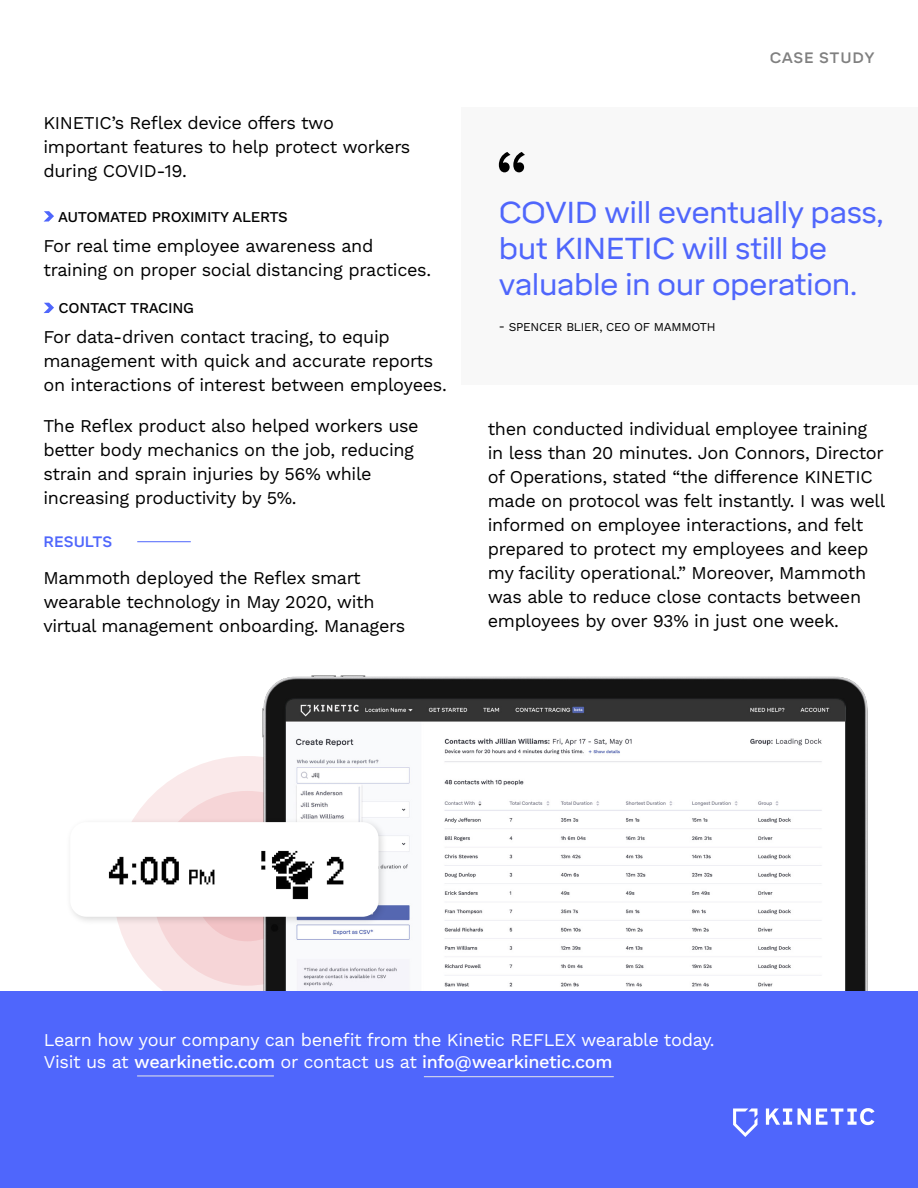
<style>
.page{position:relative;width:918px;height:1188px;background:#fff}
.page>*{position:absolute;margin:0;border:0;box-sizing:border-box;transform-origin:0 0}
.t1{font:30px/36px "Mikro";letter-spacing:-.02em;color:#4f66fc}
.t2{font:18px/24px "Work Sans";letter-spacing:-.02em;color:#000}
.t3{font:18px/22.5px "Work Sans";letter-spacing:-.02em;color:#fff}
.t4{font:500 15px "Work Sans";letter-spacing:-.02em;color:#000}
.t5{font:500 15px "Mikro";letter-spacing:.05em;color:#000}
.t6{font:500 15px "Mikro";color:#4f66fc}
.t7{font:12px "Work Sans";letter-spacing:-.02em;color:#000}
.s1{font-weight:500}
</style>
<div class="page">
<div style="left:113px;top:756px;width:268px;height:265px;background:#fae9ea;border-radius:50%"></div>
<div style="left:152px;top:791px;width:190px;height:195px;background:#f6d5d7;border-radius:50%"></div>
<div style="left:194px;top:835px;width:106px;height:106px;background:#f2c3c6;border-radius:50%"></div>
<img style="left:239px;top:675px;width:652px;height:317px">
<div style="left:65px;top:817px;width:323px;height:109px;background:#000;opacity:.15"></div>
<div style="left:70px;top:822px;width:309px;height:95px;background:#fff;border-radius:16px"></div>
<img style="left:108px;top:850px;width:236px;height:50px">
<div style="left:0;top:992px;width:918px;height:196px;background:#4f66fc"></div>
<hr style="left:424px;top:1076px;width:190px;height:1px;background:#e6e7e8">
<hr style="left:137px;top:1076px;width:137px;height:1px;background:#e6e7e8">
<svg style="left:733px;top:1108px;width:25px;height:29px"></svg>
<svg style="left:766px;top:1108px;width:26px;height:17px"></svg>
<svg style="left:798px;top:1108px;width:77px;height:17px"></svg>
<hr style="left:137px;top:541px;width:54px;height:1px;background:#4f66fc">
<div style="left:461px;top:107px;width:457px;height:278px;background:#f8f8f8"></div>
<svg style="left:499px;top:152px;width:26px;height:20px"></svg>
<svg style="left:44px;top:211px;width:10px;height:11px"></svg>
<svg style="left:44px;top:303px;width:10px;height:10px"></svg>
<p class="t5" style="left:769px;top:49px;width:107px">CASE STUDY</p>
<p class="t2" style="left:44px;top:111px;width:368px">KINETIC’s Reflex device offers two important features to help protect workers during COVID-19.</p>
<p class="t4" style="left:58px;top:208px;width:231px">AUTOMATED PROXIMITY ALERTS</p>
<p class="t2" style="left:44px;top:234px;width:389px">For real time employee awareness and training on proper social distancing practices.</p>
<p class="t4" style="left:59px;top:299px;width:137px">CONTACT TRACING</p>
<p class="t2" style="left:44px;top:326px;width:405px">For data-driven contact tracing, to equip management with quick and accurate reports on interactions of interest between employees.</p>
<p class="t2" style="left:44px;top:414px;width:377px">The Reflex product also helped workers use better body mechanics on the job, reducing strain and sprain injuries by 56% while increasing productivity by 5%.</p>
<p class="t2" style="left:488px;top:418px;width:399px">then conducted individual employee training in less than 20 minutes. Jon Connors, Director of Operations, stated “the difference KINETIC made on protocol was felt instantly. I was well informed on employee interactions, and felt prepared to protect my employees and keep my facility operational.” Moreover, Mammoth was able to reduce close contacts between employees by over 93% in just one week.</p>
<h1 class="t1" style="left:499px;top:195px;width:386px">COVID will eventually pass, but KINETIC will still be valuable in our operation.</h1>
<p class="t7" style="left:499px;top:319px;width:218px">- SPENCER BLIER, CEO OF MAMMOTH</p>
<p class="t6" style="left:44px;top:533px;width:70px">RESULTS</p>
<p class="t2" style="left:44px;top:567px;width:363px">Mammoth deployed the Reflex smart wearable technology in May 2020, with virtual management onboarding. Managers</p>
<p class="t3" style="left:44px;top:1029px;width:672px">Learn how your company can benefit from the Kinetic REFLEX wearable today.<br>Visit us at <span class="s1">wearkinetic.com</span> or contact us at <span class="s1">info@wearkinetic.com</span></p>
</div>
